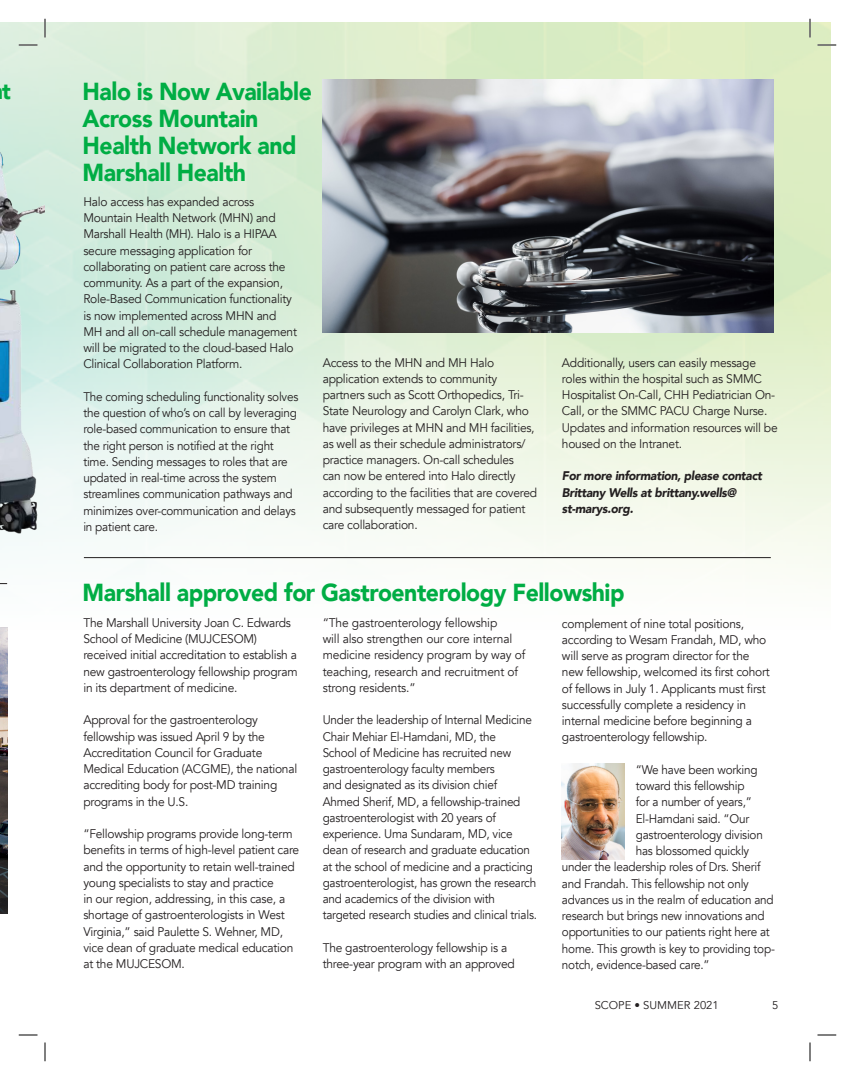
<style>
.page{position:relative;width:855px;height:1080px;background:#fff}
.page>*{position:absolute;margin:0;border:0;box-sizing:border-box;transform-origin:0 0}
.t1{font:900 24.62px/27px "Avenir";letter-spacing:-.02em;color:#00ad44;scale:.94 1}
.t2{font:900 22.88px "Avenir";color:#00ad44;scale:.94 1}
.t3{font:12.5px/16.2px "Avenir";letter-spacing:-.02em;color:#231f20;scale:.96 1}
.t4{font:12.5px/16.2px "Avenir";letter-spacing:-.02em;color:#231f20;scale:.94 1}
.t5{font:italic 900 12.5px/16.2px "Avenir";letter-spacing:-.025em;color:#231f20;scale:.96 1}
.t6{font:11.25px "Avenir";color:#231f20}
</style>
<div class="page">
<img style="left:0;top:22px;width:831px;height:892px">
<img style="left:322px;top:79px;width:451px;height:253px">
<img style="left:0;top:121px;width:45px;height:451px">
<img style="left:562px;top:764px;width:63px;height:95px">
<hr style="left:84px;top:557px;width:687px;height:1px;background:#231f20">
<img style="left:0;top:628px;width:8px;height:285px">
<svg style="left:19px;top:44px;width:19px;height:2px"></svg>
<svg style="left:818px;top:44px;width:18px;height:2px"></svg>
<svg style="left:19px;top:1034px;width:19px;height:2px"></svg>
<svg style="left:818px;top:1034px;width:18px;height:2px"></svg>
<svg style="left:44px;top:19px;width:2px;height:19px"></svg>
<svg style="left:44px;top:1042px;width:2px;height:19px"></svg>
<svg style="left:809px;top:19px;width:2px;height:19px"></svg>
<svg style="left:809px;top:1042px;width:2px;height:19px"></svg>
<h2 class="t2" style="left:2px;top:72px;width:11px">t</h2>
<h1 class="t1" style="left:83px;top:77px;width:245px">Halo is Now Available<br>Across Mountain<br>Health Network and<br>Marshall Health</h1>
<p class="t3" style="left:83px;top:194px;width:224px">Halo access has expanded across Mountain Health Network (MHN) and Marshall Health (MH). Halo is a HIPAA secure messaging application for collaborating on patient care across the community. As a part of the expansion, Role-Based Communication functionality is now implemented across MHN and MH and all on-call schedule management will be migrated to the cloud-based Halo Clinical Collaboration Platform.</p>
<p class="t4" style="left:83px;top:389px;width:230px">The coming scheduling functionality solves the question of who’s on call by leveraging role-based communication to ensure that the right person is notified at the right time. Sending messages to roles that are updated in real-time across the system streamlines communication pathways and minimizes over-communication and delays in patient care.</p>
<p class="t3" style="left:323px;top:354px;width:225px">Access to the MHN and MH Halo application extends to community partners such as Scott Orthopedics, Tri-State Neurology and Carolyn Clark, who have privileges at MHN and MH facilities, as well as their schedule administrators/ practice managers. On-call schedules<br>can now be entered into Halo directly according to the facilities that are covered and subsequently messaged for patient care collaboration.</p>
<p class="t3" style="left:562px;top:354px;width:226px">Additionally, users can easily message roles within the hospital such as SMMC Hospitalist On-Call, CHH Pediatrician On-Call, or the SMMC PACU Charge Nurse.<br>Updates and information resources will be housed on the Intranet.</p>
<p class="t5" style="left:562px;top:468px;width:210px">For more information, please contact<br>Brittany Wells at brittany.wells@ st-marys.org.</p>
<h1 class="t1" style="left:83px;top:579px;width:578px">Marshall approved for Gastroenterology Fellowship</h1>
<p class="t3" style="left:83px;top:615px;width:225px">The Marshall University Joan C. Edwards School of Medicine (MUJCESOM) received initial accreditation to establish a new gastroenterology fellowship program in its department of medicine.</p>
<p class="t3" style="left:83px;top:712px;width:224px">Approval for the gastroenterology fellowship was issued April 9 by the Accreditation Council for Graduate Medical Education (ACGME), the national accrediting body for post-MD training programs in the U.S.</p>
<p class="t3" style="left:83px;top:826px;width:226px">“Fellowship programs provide long-term benefits in terms of high-level patient care and the opportunity to retain well-trained young specialists to stay and practice<br>in our region, addressing, in this case, a shortage of gastroenterologists in West Virginia,” said Paulette S. Wehner, MD, vice dean of graduate medical education at the MUJCESOM.</p>
<p class="t3" style="left:323px;top:615px;width:213px">“The gastroenterology fellowship<br>will also strengthen our core internal medicine residency program by way of teaching, research and recruitment of strong residents.”</p>
<p class="t4" style="left:323px;top:712px;width:230px">Under the leadership of Internal Medicine Chair Mehiar El-Hamdani, MD, the<br>School of Medicine has recruited new gastroenterology faculty members<br>and designated as its division chief Ahmed Sherif, MD, a fellowship-trained gastroenterologist with 20 years of experience. Uma Sundaram, MD, vice dean of research and graduate education at the school of medicine and a practicing gastroenterologist, has grown the research and academics of the division with targeted research studies and clinical trials.</p>
<p class="t3" style="left:323px;top:940px;width:202px">The gastroenterology fellowship is a three-year program with an approved</p>
<p class="t3" style="left:562px;top:615px;width:218px">complement of nine total positions, according to Wesam Frandah, MD, who will serve as program director for the new fellowship, welcomed its first cohort of fellows in July 1. Applicants must first successfully complete a residency in internal medicine before beginning a gastroenterology fellowship.</p>
<p class="t4" style="left:636px;top:762px;width:131px">“We have been working</p>
<p class="t4" style="left:636px;top:778px;width:117px">toward this fellowship</p>
<p class="t4" style="left:636px;top:794px;width:125px">for a number of years,”</p>
<p class="t4" style="left:636px;top:810px;width:122px">El-Hamdani said. “Our</p>
<p class="t4" style="left:636px;top:827px;width:137px">gastroenterology division</p>
<p class="t4" style="left:636px;top:843px;width:122px">has blossomed quickly</p>
<p class="t4" style="left:562px;top:859px;width:213px">under the leadership roles of Drs. Sherif</p>
<p class="t4" style="left:562px;top:875px;width:200px">and Frandah. This fellowship not only</p>
<p class="t4" style="left:562px;top:892px;width:227px">advances us in the realm of education and</p>
<p class="t4" style="left:562px;top:908px;width:217px">research but brings new innovations and</p>
<p class="t4" style="left:562px;top:924px;width:223px">opportunities to our patients right here at</p>
<p class="t4" style="left:562px;top:940px;width:228px">home. This growth is key to providing top-</p>
<p class="t4" style="left:562px;top:957px;width:159px">notch, evidence-based care.”</p>
<p class="t6" style="left:595px;top:998px;width:126px">SCOPE • SUMMER 2021</p>
<p class="t6" style="left:772px;top:998px;width:8px">5</p>
</div>
